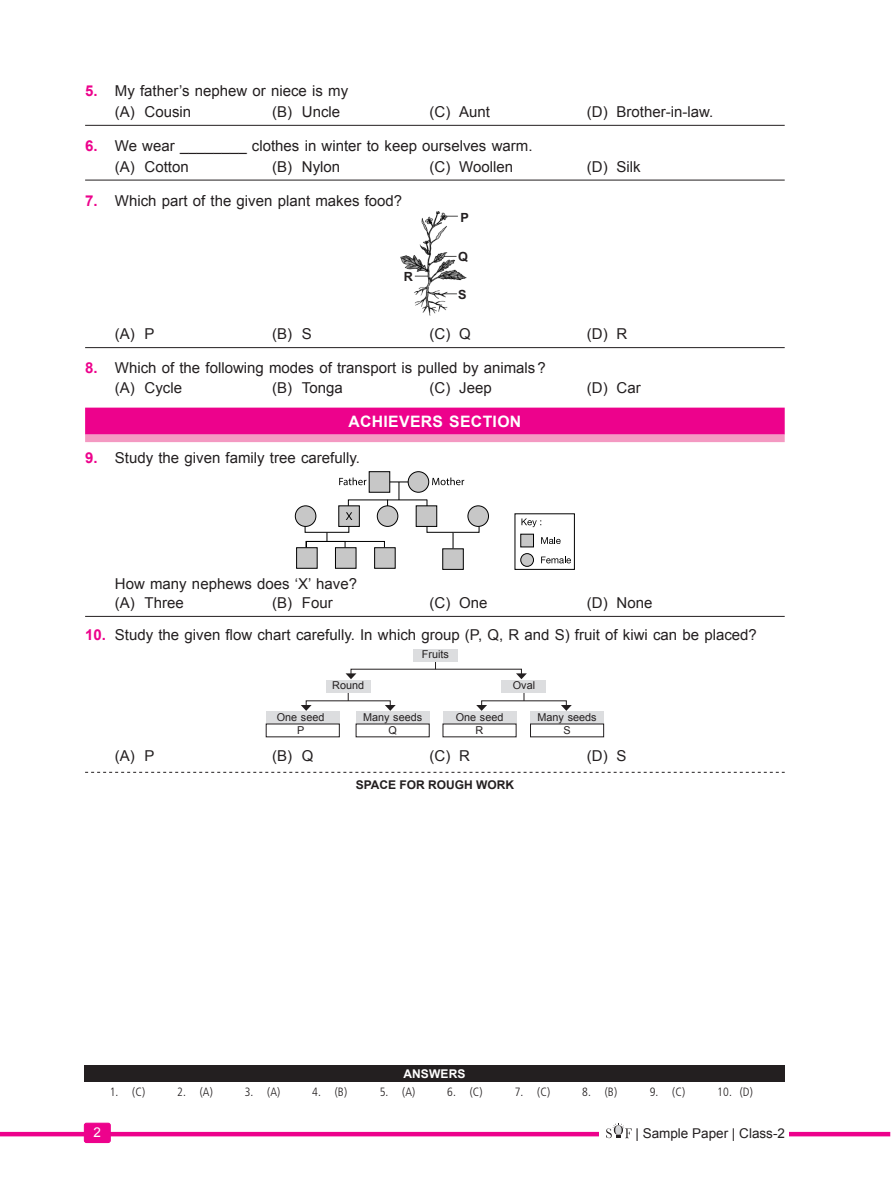
<style>
.page{position:relative;width:891px;height:1188px;background:#fff}
.page>*{position:absolute;margin:0;border:0;box-sizing:border-box;transform-origin:0 0}
.Headd{font:700 15.75px "Arial";letter-spacing:.02em;color:#fff}
.Queation{font:15px "Arial";color:#231f20}
._4-Option_line{font:15px "Arial";color:#231f20}
._4_Option_without_li{font:15px "Arial";color:#231f20}
.Option_without_line{font:15px "Arial";color:#231f20}
.t1{font:13.5px "Arial";color:#231f20}
.t2{font:13.5px "Arial";color:#fff}
.t3{font:700 12.6px "Arial";color:#231f20}
.Answer_keys{font:300 condensed 12px "Frutiger";color:#231f20}
.t4{font:700 12px "Arial";color:#231f20}
.t5{font:700 12px "Arial";letter-spacing:.01em;color:#fff}
.Queation-2{font:10.8px "Arial";color:#231f20}
.s1{font-weight:700;color:#ed028c}
</style>
<div class="page">
<hr style="left:0;top:1132px;width:890px;height:4px;background:#ed028c">
<div style="left:600px;top:1126px;width:189px;height:17px;background:#fff"></div>
<svg style="left:606px;top:1123px;width:26px;height:15px"></svg>
<div style="left:84px;top:1123px;width:26px;height:20px;background:#ed028c;border-radius:2px"></div>
<div style="left:84px;top:1123px;width:27px;height:20px;border:1px solid #ed028c;border-radius:2px"></div>
<hr style="left:85px;top:125px;width:700px;height:1px;background:#231f20">
<hr style="left:85px;top:180px;width:700px;height:1px;background:#231f20">
<hr style="left:85px;top:347px;width:700px;height:1px;background:#231f20">
<div style="left:85px;top:408px;width:700px;height:27px;background:#ed028c"></div>
<div style="left:85px;top:435px;width:700px;height:7px;background:#f499c2"></div>
<hr style="left:85px;top:616px;width:700px;height:1px;background:#231f20">
<img style="left:401px;top:212px;width:65px;height:103px">
<div style="left:468px;top:506px;width:21px;height:20px;background:#c7c7c7;border-radius:50%"></div>
<div style="left:468px;top:505px;width:21px;height:22px;border:1px solid #000;border-radius:50%"></div>
<div style="left:295px;top:506px;width:21px;height:20px;background:#c7c7c7;border-radius:50%"></div>
<div style="left:295px;top:505px;width:21px;height:22px;border:1px solid #000;border-radius:50%"></div>
<div style="left:296px;top:547px;width:22px;height:22px;background:#c7c7c7;border:1px solid #000"></div>
<div style="left:335px;top:547px;width:21px;height:22px;background:#c7c7c7;border:1px solid #000"></div>
<div style="left:374px;top:547px;width:22px;height:22px;background:#c7c7c7;border:1px solid #000"></div>
<div style="left:369px;top:471px;width:21px;height:22px;background:#c7c7c7;border:1px solid #000"></div>
<div style="left:408px;top:472px;width:21px;height:20px;background:#c7c7c7;border-radius:50%"></div>
<div style="left:408px;top:471px;width:21px;height:22px;border:1px solid #000;border-radius:50%"></div>
<div style="left:442px;top:548px;width:22px;height:22px;background:#c7c7c7;border:1px solid #000"></div>
<svg style="left:521px;top:518px;width:20px;height:9px"></svg>
<svg style="left:541px;top:557px;width:30px;height:6px"></svg>
<div style="left:521px;top:554px;width:13px;height:12px;background:#c7c7c7;border-radius:50%"></div>
<div style="left:520px;top:553px;width:14px;height:14px;border:1px solid #000;border-radius:50%"></div>
<svg style="left:541px;top:537px;width:20px;height:7px"></svg>
<div style="left:521px;top:534px;width:13px;height:13px;background:#c7c7c7"></div>
<div style="left:520px;top:534px;width:14px;height:13px;border:1px solid #000"></div>
<div style="left:515px;top:513px;width:60px;height:57px;border:1px solid #000"></div>
<svg style="left:304px;top:478px;width:176px;height:71px"></svg>
<div style="left:413px;top:649px;width:45px;height:13px;background:#dcdddf"></div>
<div style="left:356px;top:711px;width:74px;height:13px;background:#dcdddf"></div>
<div style="left:266px;top:711px;width:74px;height:13px;background:#dcdddf"></div>
<svg style="left:561px;top:705px;width:11px;height:6px"></svg>
<svg style="left:476px;top:705px;width:11px;height:6px"></svg>
<div style="left:530px;top:711px;width:74px;height:13px;background:#dcdddf"></div>
<div style="left:443px;top:711px;width:73px;height:13px;background:#dcdddf"></div>
<div style="left:326px;top:680px;width:44px;height:13px;background:#dcdddf"></div>
<div style="left:502px;top:680px;width:44px;height:13px;background:#dcdddf"></div>
<svg style="left:385px;top:705px;width:11px;height:6px"></svg>
<svg style="left:301px;top:705px;width:11px;height:6px"></svg>
<svg style="left:516px;top:673px;width:11px;height:6px"></svg>
<svg style="left:346px;top:673px;width:10px;height:6px"></svg>
<svg style="left:85px;top:772px;width:700px;height:1px"></svg>
<div style="left:84px;top:1065px;width:701px;height:17px;background:#231f20"></div>
<p class="Queation" style="left:85px;top:81px;width:265px"><span class="s1">5.</span> My father’s nephew or niece is my</p>
<p class="_4-Option_line" style="left:115px;top:102px;width:78px">(A) Cousin</p>
<p class="_4-Option_line" style="left:272px;top:102px;width:70px">(B) Uncle</p>
<p class="_4-Option_line" style="left:430px;top:102px;width:62px">(C) Aunt</p>
<p class="_4-Option_line" style="left:587px;top:102px;width:128px">(D) Brother-in-law.</p>
<p class="Queation" style="left:85px;top:136px;width:449px"><span class="s1">6.</span> We wear ________ clothes in winter to keep ourselves warm.</p>
<p class="_4-Option_line" style="left:115px;top:157px;width:75px">(A) Cotton</p>
<p class="_4-Option_line" style="left:272px;top:157px;width:70px">(B) Nylon</p>
<p class="_4-Option_line" style="left:430px;top:157px;width:85px">(C) Woollen</p>
<p class="_4-Option_line" style="left:587px;top:157px;width:55px">(D) Silk</p>
<p class="Queation" style="left:85px;top:190px;width:319px"><span class="s1">7.</span> Which part of the given plant makes food?</p>
<p class="t3" style="left:461px;top:211px;width:10px">P</p>
<p class="t3" style="left:458px;top:250px;width:11px">Q</p>
<p class="t3" style="left:404px;top:269px;width:11px">R</p>
<p class="t3" style="left:458px;top:287px;width:10px">S</p>
<p class="_4-Option_line" style="left:115px;top:324px;width:41px">(A) P</p>
<p class="_4-Option_line" style="left:272px;top:324px;width:41px">(B) S</p>
<p class="_4-Option_line" style="left:430px;top:324px;width:43px">(C) Q</p>
<p class="_4-Option_line" style="left:587px;top:324px;width:42px">(D) R</p>
<p class="Queation" style="left:85px;top:358px;width:462px"><span class="s1">8.</span> Which of the following modes of transport is pulled by animals?</p>
<p class="_4_Option_without_li" style="left:115px;top:378px;width:69px">(A) Cycle</p>
<p class="_4_Option_without_li" style="left:272px;top:378px;width:72px">(B) Tonga</p>
<p class="_4_Option_without_li" style="left:430px;top:378px;width:64px">(C) Jeep</p>
<p class="_4_Option_without_li" style="left:587px;top:378px;width:55px">(D) Car</p>
<p class="Headd" style="left:348px;top:411px;width:174px">ACHIEVERS SECTION</p>
<p class="Queation" style="left:85px;top:448px;width:276px"><span class="s1">9.</span> Study the given family tree carefully.</p>
<p class="Option_without_line" style="left:115px;top:574px;width:244px">How many nephews does ‘X’ have?</p>
<p class="_4-Option_line" style="left:115px;top:593px;width:70px">(A) Three</p>
<p class="_4-Option_line" style="left:272px;top:593px;width:62px">(B) Four</p>
<p class="_4-Option_line" style="left:430px;top:593px;width:60px">(C) One</p>
<p class="_4-Option_line" style="left:587px;top:593px;width:67px">(D) None</p>
<p class="Queation" style="left:85px;top:625px;width:673px"><span class="s1">10.</span> Study the given flow chart carefully. In which group (P, Q, R and S) fruit of kiwi can be placed?</p>
<p class="Queation-2" style="left:422px;top:647px;width:29px">Fruits</p>
<p class="Queation-2" style="left:332px;top:678px;width:33px">Round</p>
<p class="Queation-2" style="left:513px;top:678px;width:24px">Oval</p>
<p class="Queation-2" style="left:277px;top:710px;width:49px">One seed</p>
<p class="Queation-2" style="left:363px;top:710px;width:61px">Many seeds</p>
<p class="Queation-2" style="left:297px;top:724px;width:9px">P</p>
<p class="Queation-2" style="left:388px;top:724px;width:10px">Q</p>
<p class="Queation-2" style="left:456px;top:710px;width:49px">One seed</p>
<p class="Queation-2" style="left:537px;top:710px;width:61px">Many seeds</p>
<p class="Queation-2" style="left:476px;top:724px;width:9px">R</p>
<p class="Queation-2" style="left:563px;top:724px;width:9px">S</p>
<p class="_4_Option_without_li" style="left:115px;top:746px;width:41px">(A) P</p>
<p class="_4_Option_without_li" style="left:272px;top:746px;width:43px">(B) Q</p>
<p class="_4_Option_without_li" style="left:430px;top:746px;width:42px">(C) R</p>
<p class="_4_Option_without_li" style="left:587px;top:746px;width:41px">(D) S</p>
<p class="t4" style="left:356px;top:776px;width:160px">SPACE FOR ROUGH WORK</p>
<p class="t5" style="left:403px;top:1066px;width:64px">ANSWERS</p>
<p class="Answer_keys" style="left:110px;top:1085px;width:37px">1. (C)</p>
<p class="Answer_keys" style="left:177px;top:1085px;width:37px">2. (A)</p>
<p class="Answer_keys" style="left:245px;top:1085px;width:37px">3. (A)</p>
<p class="Answer_keys" style="left:312px;top:1085px;width:37px">4. (B)</p>
<p class="Answer_keys" style="left:380px;top:1085px;width:37px">5. (A)</p>
<p class="Answer_keys" style="left:447px;top:1085px;width:37px">6. (C)</p>
<p class="Answer_keys" style="left:515px;top:1085px;width:37px">7. (C)</p>
<p class="Answer_keys" style="left:582px;top:1085px;width:37px">8. (B)</p>
<p class="Answer_keys" style="left:650px;top:1085px;width:37px">9. (C)</p>
<p class="Answer_keys" style="left:717px;top:1085px;width:37px">10. (D)</p>
<p class="t2" style="left:94px;top:1123px;width:9px">2</p>
<p class="t1" style="left:635px;top:1125px;width:151px">| Sample Paper | Class-2</p>
</div>
